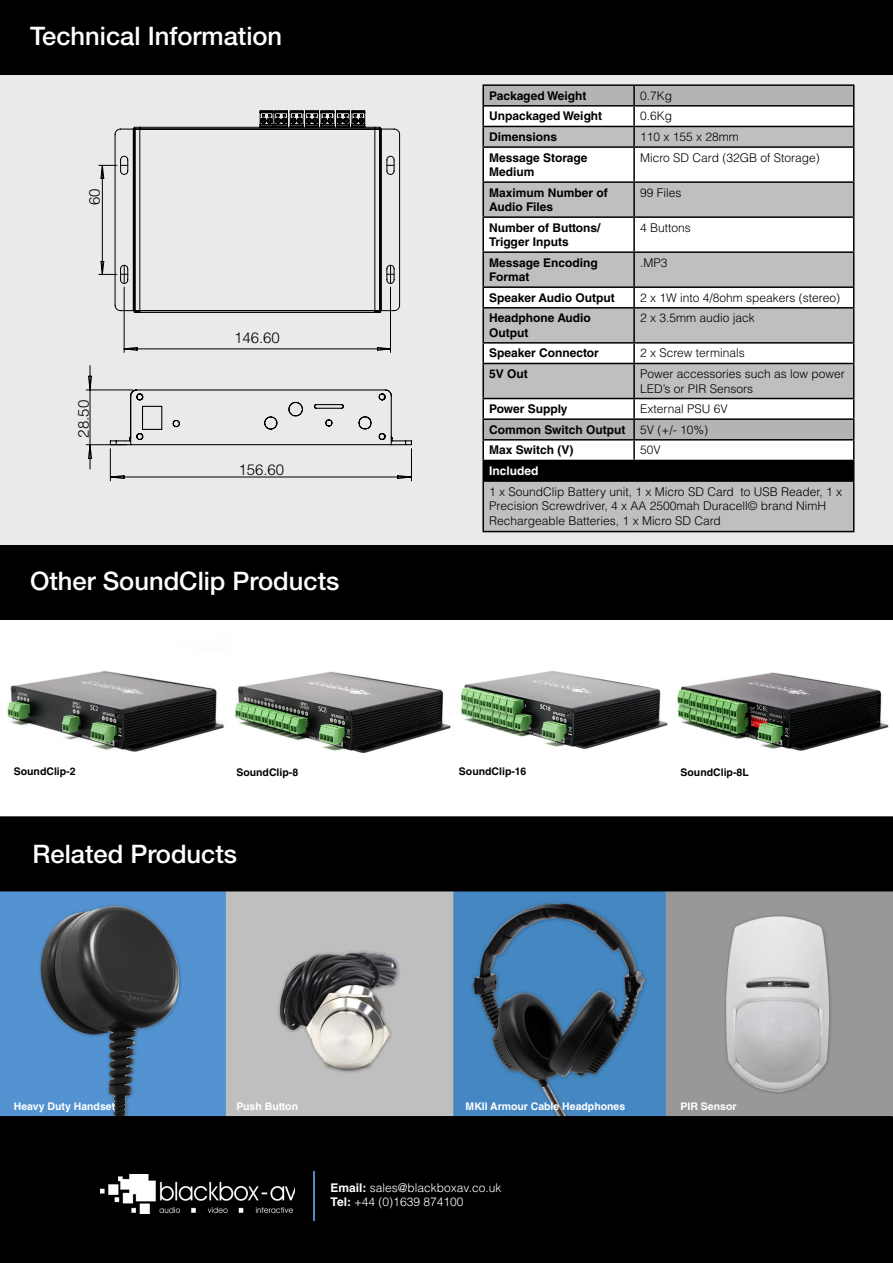
<style>
.page{position:relative;width:893px;height:1263px;background:#fff}
.page>*{position:absolute;margin:0;border:0;box-sizing:border-box;transform-origin:0 0}
.t1{font:500 25.5px "Helvetica Neue";color:#fff}
.t2{font:300 15px "Helvetica";color:#000}
.t3{font:300 12px/14.4px "Helvetica";color:#000}
.t4{font:700 12px/14.4px "Helvetica LT Std";color:#000}
.t5{font:300 12px/13.8px "Helvetica";color:#fff}
.t6{font:700 12px "Helvetica LT Std";color:#fff}
.t7{font:700 10.5px "Helvetica LT Std";color:#fff}
.t8{font:700 10.5px "Helvetica LT Std";color:#000}
.s1{font-family:"Helvetica";font-weight:300}
.s2{font-family:"Helvetica LT Std";font-weight:700}
</style>
<div class="page">
<div style="left:0;top:68px;width:893px;height:487px;background:#eaeaea"></div>
<div style="left:484px;top:482px;width:369px;height:49px;background:#bfbfbf"></div>
<svg style="left:484px;top:148px;width:369px;height:250px;background:#dadada"></svg>
<hr style="left:482px;top:84px;width:152px;height:2px;background:#000">
<hr style="left:634px;top:84px;width:220px;height:2px;background:#000">
<hr style="left:482px;top:146px;width:152px;height:2px;background:#000">
<hr style="left:482px;top:148px;width:2px;height:33px;background:#000">
<hr style="left:634px;top:146px;width:220px;height:2px;background:#000">
<hr style="left:633px;top:148px;width:2px;height:33px;background:#000">
<hr style="left:853px;top:148px;width:1px;height:33px;background:#000">
<hr style="left:482px;top:181px;width:152px;height:2px;background:#000">
<hr style="left:482px;top:183px;width:2px;height:33px;background:#000">
<hr style="left:634px;top:181px;width:220px;height:2px;background:#000">
<hr style="left:633px;top:183px;width:2px;height:33px;background:#000">
<hr style="left:853px;top:183px;width:1px;height:33px;background:#000">
<hr style="left:482px;top:216px;width:152px;height:2px;background:#000">
<hr style="left:482px;top:218px;width:2px;height:33px;background:#000">
<hr style="left:634px;top:216px;width:220px;height:2px;background:#000">
<hr style="left:633px;top:218px;width:2px;height:33px;background:#000">
<hr style="left:853px;top:218px;width:1px;height:33px;background:#000">
<hr style="left:482px;top:251px;width:152px;height:2px;background:#000">
<hr style="left:482px;top:253px;width:2px;height:33px;background:#000">
<hr style="left:634px;top:251px;width:220px;height:2px;background:#000">
<hr style="left:633px;top:253px;width:2px;height:33px;background:#000">
<hr style="left:853px;top:253px;width:1px;height:33px;background:#000">
<hr style="left:482px;top:286px;width:152px;height:2px;background:#000">
<svg style="left:482px;top:288px;width:2px;height:19px"></svg>
<hr style="left:634px;top:286px;width:220px;height:2px;background:#000">
<svg style="left:633px;top:288px;width:2px;height:19px"></svg>
<svg style="left:853px;top:288px;width:1px;height:19px"></svg>
<hr style="left:482px;top:307px;width:152px;height:2px;background:#000">
<hr style="left:482px;top:309px;width:2px;height:33px;background:#000">
<hr style="left:634px;top:307px;width:220px;height:2px;background:#000">
<hr style="left:633px;top:309px;width:2px;height:33px;background:#000">
<hr style="left:853px;top:309px;width:1px;height:33px;background:#000">
<hr style="left:482px;top:342px;width:152px;height:2px;background:#000">
<svg style="left:482px;top:344px;width:2px;height:19px"></svg>
<hr style="left:634px;top:342px;width:220px;height:2px;background:#000">
<svg style="left:633px;top:344px;width:2px;height:19px"></svg>
<svg style="left:853px;top:344px;width:1px;height:19px"></svg>
<hr style="left:482px;top:363px;width:152px;height:1px;background:#000">
<hr style="left:482px;top:364px;width:2px;height:34px;background:#000">
<hr style="left:634px;top:363px;width:220px;height:1px;background:#000">
<hr style="left:633px;top:364px;width:2px;height:34px;background:#000">
<hr style="left:853px;top:364px;width:1px;height:34px;background:#000">
<hr style="left:482px;top:398px;width:152px;height:1px;background:#000">
<hr style="left:634px;top:398px;width:220px;height:1px;background:#000">
<svg style="left:482px;top:399px;width:372px;height:81px;background:#a1a1a1"></svg>
<hr style="left:482px;top:480px;width:152px;height:2px;background:#000">
<hr style="left:482px;top:482px;width:2px;height:49px;background:#000">
<hr style="left:634px;top:480px;width:220px;height:2px;background:#000">
<hr style="left:853px;top:482px;width:1px;height:49px;background:#000">
<hr style="left:482px;top:531px;width:152px;height:1px;background:#000">
<hr style="left:634px;top:531px;width:220px;height:1px;background:#000">
<svg style="left:482px;top:85px;width:372px;height:61px;background:#c1c1c1"></svg>
<div style="left:0;top:0;width:893px;height:74px;background:#000"></div>
<img style="left:0;top:891px;width:893px;height:226px">
<svg style="left:400px;top:265px;width:1px;height:18px"></svg>
<svg style="left:98px;top:164px;width:293px;height:189px"></svg>
<svg style="left:114px;top:110px;width:286px;height:203px"></svg>
<img style="left:7px;top:671px;width:882px;height:82px">
<div style="left:0;top:545px;width:893px;height:75px;background:#000"></div>
<div style="left:1px;top:817px;width:891px;height:74px;background:#000"></div>
<div style="left:0;top:816px;width:893px;height:75px;border:2px solid #000"></div>
<svg style="left:85px;top:365px;width:327px;height:117px"></svg>
<div style="left:1px;top:1117px;width:891px;height:145px;background:#000"></div>
<div style="left:0;top:1117px;width:893px;height:146px;border:2px solid #000"></div>
<hr style="left:313px;top:1171px;width:2px;height:50px;background:#4f8cc7">
<img style="left:100px;top:1174px;width:195px;height:39px">
<h1 class="t1" style="left:30px;top:16px;width:254px">Technical Information</h1>
<p class="t2" style="left:85px;top:205px;width:18px;rotate:-90deg">60</p>
<p class="t2" style="left:74px;top:438px;width:39px;rotate:-90deg">28.50</p>
<p class="t2" style="left:234px;top:329px;width:47px">146.60</p>
<p class="t2" style="left:238px;top:460px;width:47px">156.60</p>
<h1 class="t1" style="left:30px;top:560px;width:311px">Other SoundClip Products</h1>
<p class="t4" style="left:489px;top:88px;width:99px">Packaged Weight</p>
<p class="t3" style="left:640px;top:88px;width:34px">0.7Kg</p>
<p class="t4" style="left:489px;top:109px;width:115px">Unpackaged Weight</p>
<p class="t3" style="left:640px;top:109px;width:34px">0.6Kg</p>
<p class="t4" style="left:489px;top:129px;width:70px">Dimensions</p>
<p class="t3" style="left:640px;top:129px;width:100px">110 x 155 x 28mm</p>
<p class="t4" style="left:489px;top:150px;width:100px">Message Storage<br>Medium</p>
<p class="t3" style="left:640px;top:150px;width:181px">Micro SD Card (32GB of Storage)</p>
<p class="t4" style="left:489px;top:185px;width:120px">Maximum Number of<br>Audio Files</p>
<p class="t3" style="left:640px;top:185px;width:43px">99 Files</p>
<p class="t4" style="left:489px;top:220px;width:113px">Number of Buttons/<br>Trigger Inputs</p>
<p class="t3" style="left:640px;top:220px;width:52px">4 Buttons</p>
<p class="t4" style="left:489px;top:255px;width:110px">Message Encoding<br>Format</p>
<p class="t3" style="left:640px;top:255px;width:29px">.MP3</p>
<p class="t4" style="left:489px;top:290px;width:127px">Speaker Audio Output</p>
<p class="t3" style="left:640px;top:290px;width:201px">2 x 1W into 4/8ohm speakers (stereo)</p>
<p class="t4" style="left:489px;top:311px;width:103px">Headphone Audio<br>Output</p>
<p class="t3" style="left:640px;top:311px;width:116px">2 x 3.5mm audio jack</p>
<p class="t4" style="left:489px;top:346px;width:111px">Speaker Connector</p>
<p class="t3" style="left:640px;top:346px;width:106px">2 x Screw terminals</p>
<p class="t4" style="left:489px;top:366px;width:40px">5V Out</p>
<p class="t3" style="left:640px;top:366px;width:206px">Power accessories such as low power<br>LED’s or PIR Sensors</p>
<p class="t4" style="left:489px;top:401px;width:80px">Power Supply</p>
<p class="t3" style="left:640px;top:401px;width:89px">External PSU 6V</p>
<p class="t4" style="left:489px;top:419px;width:220px;line-height:20.7px">Common Switch Output <span class="s1">5V (+/- 10%)<br></span>Max Switch (V)</p>
<p class="t3" style="left:640px;top:443px;width:22px">50V</p>
<p class="t6" style="left:489px;top:463px;width:51px">Included</p>
<p class="t3" style="left:489px;top:484px;width:354px">1 x SoundClip Battery unit, 1 x Micro SD Card to USB Reader, 1 x<br>Precision Screwdriver, 4 x AA 2500mah Duracell© brand NimH<br>Rechargeable Batteries, 1 x Micro SD Card</p>
<p class="t8" style="left:14px;top:765px;width:63px">SoundClip-2</p>
<p class="t8" style="left:236px;top:766px;width:63px">SoundClip-8</p>
<p class="t8" style="left:459px;top:765px;width:69px">SoundClip-16</p>
<p class="t8" style="left:680px;top:766px;width:70px">SoundClip-8L</p>
<h1 class="t1" style="left:33px;top:834px;width:206px">Related Products</h1>
<p class="t7" style="left:14px;top:1099px;width:103px">Heavy Duty Handset</p>
<p class="t7" style="left:236px;top:1099px;width:63px">Push Button</p>
<p class="t7" style="left:466px;top:1099px;width:161px">MKII Armour Cable Headphones</p>
<p class="t7" style="left:680px;top:1099px;width:58px">PIR Sensor</p>
<p class="t5" style="left:331px;top:1180px;width:172px"><span class="s2">Email:</span> sales@blackboxav.co.uk<br><span class="s2">Tel:</span> +44 (0)1639 874100</p>
</div>
